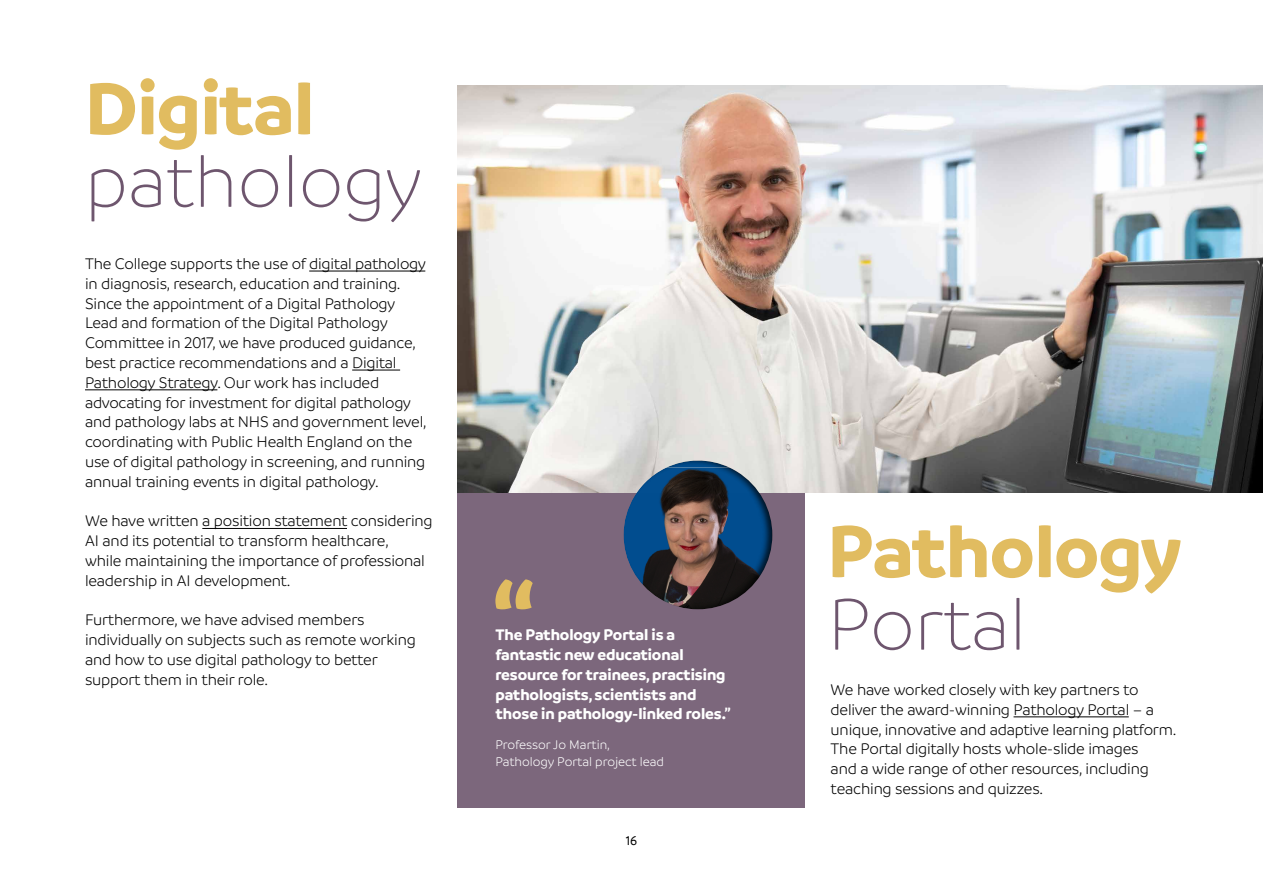
<style>
.page{position:relative;width:1263px;height:893px;background:#fff}
.page>*{position:absolute;margin:0;border:0;box-sizing:border-box;transform-origin:0 0}
.t1{font:700 78px "Branding";letter-spacing:-.01em;color:#e1bc60}
.t2{font:300 78px "Branding";color:#6e566e}
.t3{font:300 16.5px/19.8px "Branding";letter-spacing:-.015em;color:#000}
.t4{font:700 16.5px/19.8px "Branding";letter-spacing:-.01em;color:#fff}
.t5{font:300 13.5px/16.2px "Branding";letter-spacing:-.005em;color:#fff}
.t6{font:500 13.5px "Branding";color:#000}
</style>
<div class="page">
<img style="left:458px;top:85px;width:805px;height:408px">
<hr style="left:309px;top:271px;width:116px;height:1px;background:#000">
<hr style="left:352px;top:370px;width:48px;height:1px;background:#000">
<hr style="left:85px;top:389px;width:132px;height:1px;background:#000">
<hr style="left:202px;top:528px;width:145px;height:1px;background:#000">
<hr style="left:1013px;top:716px;width:116px;height:1px;background:#000">
<div style="left:458px;top:493px;width:347px;height:315px;background:#7c677c"></div>
<svg style="left:495px;top:579px;width:38px;height:30px"></svg>
<svg style="left:586px;top:420px;width:230px;height:190px"></svg>
<h1 class="t1" style="left:85px;top:64px;width:231px">Digital</h1>
<h1 class="t2" style="left:85px;top:142px;width:339px">pathology</h1>
<p class="t3" style="left:85px;top:254px;width:343px">The College supports the use of digital pathology in diagnosis, research, education and training.<br>Since the appointment of a Digital Pathology Lead and formation of the Digital Pathology Committee in 2017, we have produced guidance, best practice recommendations and a Digital Pathology Strategy. Our work has included advocating for investment for digital pathology and pathology labs at NHS and government level, coordinating with Public Health England on the use of digital pathology in screening, and running annual training events in digital pathology.</p>
<p class="t3" style="left:85px;top:511px;width:349px">We have written a position statement considering AI and its potential to transform healthcare,<br>while maintaining the importance of professional leadership in AI development.</p>
<p class="t3" style="left:85px;top:610px;width:332px">Furthermore, we have advised members individually on subjects such as remote working and how to use digital pathology to better support them in their role.</p>
<p class="t4" style="left:495px;top:625px;width:237px">The Pathology Portal is a fantastic new educational resource for trainees, practising pathologists, scientists and those in pathology-linked roles.”</p>
<p class="t5" style="left:495px;top:737px;width:170px">Professor Jo Martin,<br>Pathology Portal project lead</p>
<p class="t6" style="left:626px;top:833px;width:13px">16</p>
<h1 class="t1" style="left:827px;top:507px;width:356px">Pathology</h1>
<h1 class="t2" style="left:827px;top:585px;width:200px">Portal</h1>
<p class="t3" style="left:831px;top:680px;width:347px">We have worked closely with key partners to deliver the award-winning Pathology Portal – a unique, innovative and adaptive learning platform.<br>The Portal digitally hosts whole-slide images<br>and a wide range of other resources, including teaching sessions and quizzes.</p>
</div>
